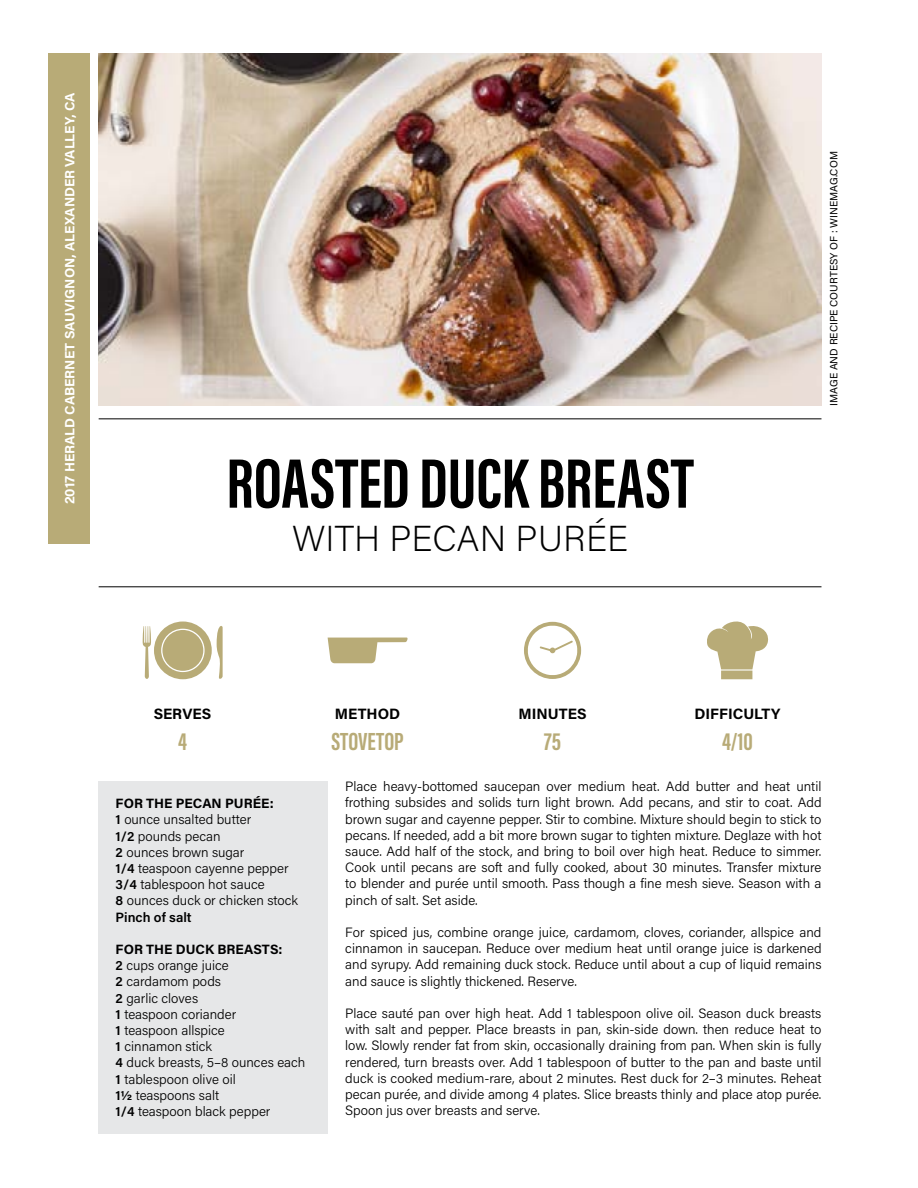
<style>
.page{position:relative;width:918px;height:1188px;background:#fff}
.page>*{position:absolute;margin:0;border:0;box-sizing:border-box;transform-origin:0 0}
.t1{font:700 72px "Acumin Pro Extra Cond";color:#000}
.t2{font:200 36px "Acumin Pro";color:#000}
.t3{font:700 25.5px "Acumin Pro Extra Cond";color:#b8ab77}
.t4{font:700 15px "Acumin Pro";color:#000}
.t5{font:300 13.5px/16.2px "Acumin Pro";color:#000;text-align:justify}
.t6{font:700 13.5px "Acumin Pro";color:#fff}
.t7{font:10.5px "Acumin Pro";color:#000}
.s1{font-weight:700}
.s2{font-weight:600}
</style>
<div class="page">
<img style="left:99px;top:53px;width:722px;height:353px">
<div style="left:99px;top:781px;width:229px;height:353px;background:#e6e7e8"></div>
<hr style="left:99px;top:418px;width:722px;height:1px;background:#000">
<hr style="left:99px;top:586px;width:722px;height:1px;background:#000">
<svg style="left:524px;top:622px;width:57px;height:57px"></svg>
<svg style="left:143px;top:622px;width:80px;height:57px"></svg>
<svg style="left:707px;top:621px;width:62px;height:58px"></svg>
<svg style="left:328px;top:638px;width:80px;height:25px"></svg>
<div style="left:49px;top:53px;width:41px;height:491px;background:#b8ab77"></div>
<p class="t6" style="left:60px;top:504px;width:413px;rotate:-90deg">2017 HERALD CABERNET SAUVIGNON, ALEXANDER VALLEY, CA</p>
<h1 class="t1" style="left:226px;top:439px;width:469px">ROASTED DUCK BREAST</h1>
<h2 class="t2" style="left:292px;top:514px;width:338px">WITH PECAN PURÉE</h2>
<p class="t7" style="left:827px;top:406px;width:256px;rotate:-90deg">IMAGE AND RECIPE COURTESY OF : WINEMAG.COM</p>
<p class="t4" style="left:154px;top:703px;width:59px">SERVES</p>
<h3 class="t3" style="left:178px;top:725px;width:10px">4</h3>
<p class="t5" style="left:116px;top:795px;width:184px;text-align:left"><span class="s1">FOR THE PECAN PURÉE:<br></span><span class="s2">1</span> ounce unsalted butter<br><span class="s2">1/2</span> pounds pecan<br><span class="s2">2</span> ounces brown sugar<br><span class="s2">1/4</span> teaspoon cayenne pepper<br><span class="s2">3/4</span> tablespoon hot sauce<br><span class="s2">8</span> ounces duck or chicken stock<br><span class="s2">Pinch of salt</span></p>
<p class="t5" style="left:116px;top:941px;width:191px;text-align:left"><span class="s1">FOR THE DUCK BREASTS:<br></span><span class="s2">2</span> cups orange juice<br><span class="s2">2</span> cardamom pods<br><span class="s2">2</span> garlic cloves<br><span class="s2">1</span> teaspoon coriander<br><span class="s2">1</span> teaspoon allspice<br><span class="s2">1</span> cinnamon stick<br><span class="s2">4</span> duck breasts, 5–8 ounces each<br><span class="s2">1</span> tablespoon olive oil<br><span class="s2">1½</span> teaspoons salt<br><span class="s2">1/4</span> teaspoon black pepper</p>
<p class="t4" style="left:335px;top:703px;width:67px">METHOD</p>
<h3 class="t3" style="left:331px;top:725px;width:74px">STOVETOP</h3>
<p class="t4" style="left:518px;top:703px;width:70px">MINUTES</p>
<h3 class="t3" style="left:544px;top:725px;width:18px">75</h3>
<p class="t4" style="left:695px;top:703px;width:87px">DIFFICULTY</p>
<h3 class="t3" style="left:722px;top:725px;width:32px">4/10</h3>
<p class="t5" style="left:345px;top:778px;width:478px">Place heavy-bottomed saucepan over medium heat. Add butter and heat until frothing subsides and solids turn light brown. Add pecans, and stir to coat. Add brown sugar and cayenne pepper. Stir to combine. Mixture should begin to stick to pecans. If needed, add a bit more brown sugar to tighten mixture. Deglaze with hot sauce. Add half of the stock, and bring to boil over high heat. Reduce to simmer.<br>Cook until pecans are soft and fully cooked, about 30 minutes. Transfer mixture to blender and purée until smooth. Pass though a fine mesh sieve. Season with a pinch of salt. Set aside.</p>
<p class="t5" style="left:345px;top:924px;width:478px">For spiced jus, combine orange juice, cardamom, cloves, coriander, allspice and cinnamon in saucepan. Reduce over medium heat until orange juice is darkened and syrupy. Add remaining duck stock. Reduce until about a cup of liquid remains and sauce is slightly thickened. Reserve.</p>
<p class="t5" style="left:345px;top:1005px;width:478px">Place sauté pan over high heat. Add 1 tablespoon olive oil. Season duck breasts with salt and pepper. Place breasts in pan, skin-side down. then reduce heat to low. Slowly render fat from skin, occasionally draining from pan. When skin is fully rendered, turn breasts over. Add 1 tablespoon of butter to the pan and baste until duck is cooked medium-rare, about 2 minutes. Rest duck for 2–3 minutes. Reheat pecan purée, and divide among 4 plates. Slice breasts thinly and place atop purée.<br>Spoon jus over breasts and serve.</p>
</div>
